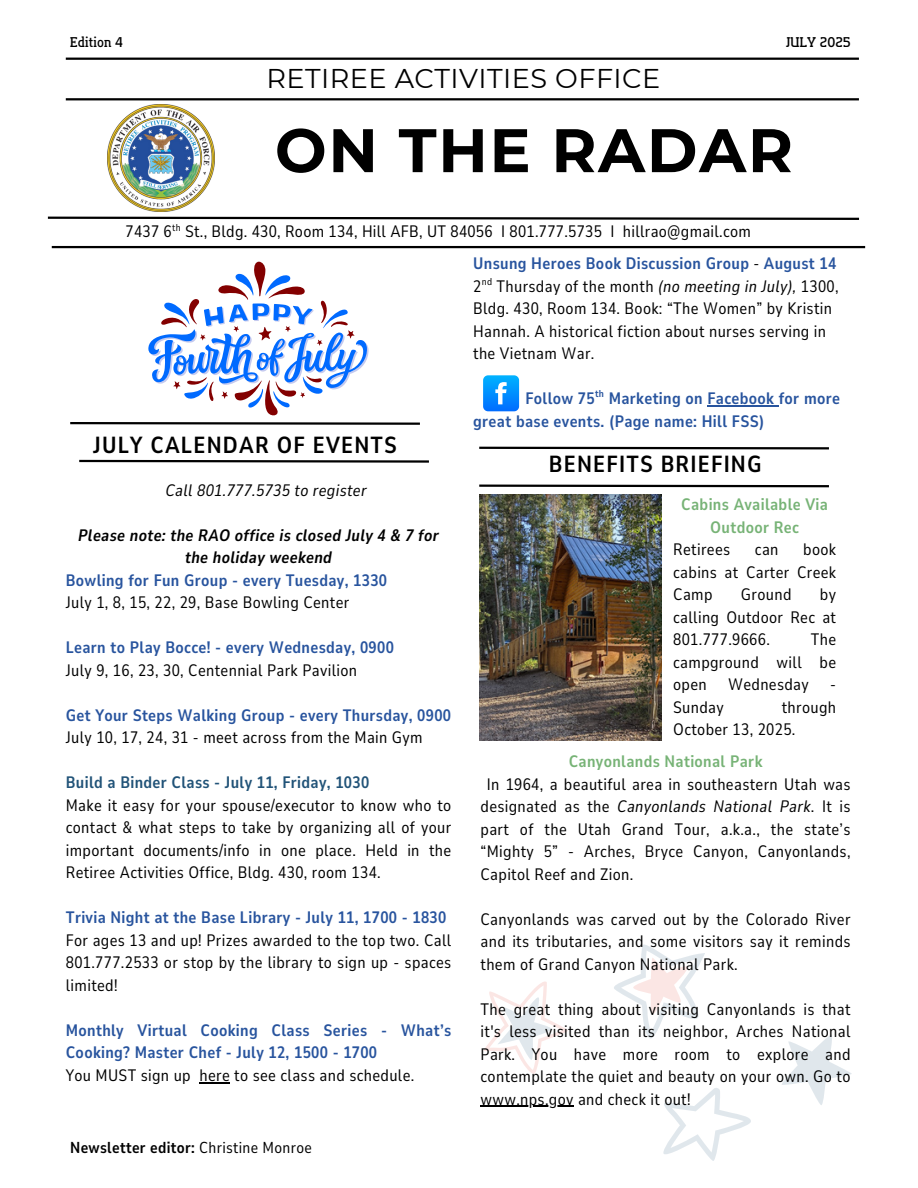
<style>
.page{position:relative;width:918px;height:1188px;background:#fff}
.page>*{position:absolute;margin:0;border:0;box-sizing:border-box;transform-origin:0 0}
.t1{font:700 61.35px "Montserrat";letter-spacing:.025em;color:#000}
.t2{font:27.15px "Montserrat";letter-spacing:.015em;color:#000}
.t3{font:700 23.1px "Nunito Sans 10 pt Condensed";letter-spacing:.05em;color:#000}
.t4{font:16.5px/22.5px "Nunito Sans 10 pt Condensed";letter-spacing:.02em;color:#000;text-align:justify}
.t5{font:700 16.5px/22.5px "Nunito Sans 10 pt Condensed";letter-spacing:.02em;color:#28549e}
.t6{font:italic 16.5px "Nunito Sans 10 pt Condensed";letter-spacing:.02em;color:#000}
.t7{font:italic 700 16.5px "Nunito Sans 10 pt Condensed";letter-spacing:.02em;color:#000}
.t8{font:700 16.5px/22.5px "Nunito Sans 10 pt Condensed";letter-spacing:.02em;color:#77b376;text-align:center}
.t9{font:700 15.75px "Nunito Sans 10 pt Condensed";letter-spacing:.02em;color:#000}
.t10{font:14.1px "Flatory Slab 500 Semi Cond";letter-spacing:.015em;color:#000}
.t11{font:9.9px "Nunito Sans 10 pt Condensed";color:#000}
.t12{font:700 9.9px "Nunito Sans 10 pt Condensed";color:#28549e}
.s1{font-weight:700;color:#28549e}
.s2{font-style:italic}
.s3{font-weight:400;color:#000}
.s4{font-weight:700;color:#215378}
.s5{font-weight:400}
.s6{font-style:normal}
</style>
<div class="page">
<hr style="left:66px;top:58px;width:793px;height:2px;background:#000">
<hr style="left:66px;top:98px;width:793px;height:2px;background:#000">
<svg style="left:47px;top:216px;width:813px;height:4px"></svg>
<hr style="left:52px;top:246px;width:813px;height:2px;background:#000">
<img style="left:108px;top:105px;width:107px;height:107px">
<svg style="left:79px;top:459px;width:350px;height:4px"></svg>
<svg style="left:479px;top:446px;width:350px;height:4px"></svg>
<svg style="left:479px;top:484px;width:350px;height:4px"></svg>
<svg style="left:483px;top:375px;width:36px;height:36px"></svg>
<img style="left:479px;top:494px;width:182px;height:246px">
<svg style="left:663px;top:1088px;width:88px;height:73px"></svg>
<svg style="left:782px;top:1035px;width:70px;height:70px"></svg>
<svg style="left:614px;top:944px;width:91px;height:95px"></svg>
<svg style="left:484px;top:981px;width:84px;height:93px"></svg>
<svg style="left:70px;top:262px;width:350px;height:163px"></svg>
<hr style="left:199px;top:1082px;width:31px;height:1px;background:#000">
<hr style="left:707px;top:405px;width:72px;height:1px;background:#28549e">
<hr style="left:481px;top:1106px;width:93px;height:1px;background:#000">
<p class="t10" style="left:70px;top:34px;width:54px">Edition 4</p>
<p class="t10" style="left:786px;top:34px;width:66px">JULY 2025</p>
<p class="t2" style="left:267px;top:61px;width:395px">RETIREE ACTIVITIES OFFICE</p>
<h1 class="t1" style="left:275px;top:113px;width:520px">ON THE RADAR</h1>
<p class="t11" style="left:172px;top:221px;width:10px">th</p>
<p class="t4" style="left:126px;top:221px;width:627px">7437 6 St., Bldg. 430, Room 134, Hill AFB, UT 84056 I 801.777.5735 I hillrao@gmail.com</p>
<p class="t4" style="left:473px;top:253px;width:367px;text-align:left"><span class="s1">Unsung Heroes Book Discussion Group</span> - <span class="s1">August 14<br></span>2 Thursday of the month <span class="s2">(no meeting in July),</span> 1300, Bldg. 430, Room 134. Book: “The Women” by Kristin Hannah. A historical fiction about nurses serving in the Vietnam War.</p>
<p class="t11" style="left:482px;top:275px;width:12px">nd</p>
<h6 class="t3" style="left:93px;top:430px;width:305px">JULY CALENDAR OF EVENTS</h6>
<p class="t6" style="left:166px;top:479px;width:203px">Call 801.777.5735 to register</p>
<h3 class="t7" style="left:78px;top:524px;width:362px">Please note: the RAO office is closed July 4 &amp; 7 for</h3>
<h3 class="t7" style="left:185px;top:547px;width:148px">the holiday weekend</h3>
<h3 class="t5" style="left:66px;top:569px;width:323px">Bowling for Fun Group - every Tuesday, 1330</h3>
<p class="t4" style="left:66px;top:592px;width:285px">July 1, 8, 15, 22, 29, Base Bowling Center</p>
<p class="t5" style="left:66px;top:637px;width:330px">Learn to Play Bocce! - every Wednesday, 0900<br><span class="s3">July 9, 16, 23, 30, Centennial Park Pavilion</span></p>
<h5 class="t5" style="left:66px;top:704px;width:387px">Get Your Steps Walking Group - every Thursday, 0900<br><span class="s3">July 10, 17, 24, 31 - meet across from the Main Gym</span></h5>
<h5 class="t4" style="left:66px;top:772px;width:387px;text-align:left"><span class="s4">Build a Binder Class - July 11, Friday, 1030<br></span>Make it easy for your spouse/executor to know who to contact &amp; what steps to take by organizing all of your important documents/info in one place. Held in the Retiree Activities Office, Bldg. 430, room 134.</h5>
<h5 class="t4" style="left:66px;top:907px;width:387px;text-align:left"><span class="s1">Trivia Night at the Base Library - July 11, 1700 - 1830<br></span>For ages 13 and up! Prizes awarded to the top two. Call 801.777.2533 or stop by the library to sign up - spaces limited!</h5>
<h5 class="t5" style="left:66px;top:1019px;width:387px">Monthly Virtual Cooking Class Series - What’s<br>Cooking? Master Chef - July 12, 1500 - 1700<br><span class="s3">You MUST sign up here to see class and schedule.</span></h5>
<p class="t9" style="left:70px;top:1137px;width:243px">Newsletter editor: <span class="s5">Christine Monroe</span></p>
<p class="t12" style="left:595px;top:387px;width:11px">th</p>
<p class="t5" style="left:473px;top:388px;width:368px;text-indent:52px">Follow 75 Marketing on Facebook for more great base events. (Page name: Hill FSS)</p>
<p class="t3" style="left:549px;top:449px;width:214px">BENEFITS BRIEFING</p>
<p class="t8" style="left:681px;top:494px;width:148px">Cabins Available Via<br>Outdoor Rec</p>
<p class="t4" style="left:673px;top:539px;width:59px">Retirees</p>
<p class="t4" style="left:755px;top:539px;width:25px">can</p>
<p class="t4" style="left:673px;top:539px;width:164px;text-indent:130px">book cabins at Carter Creek Camp</p>
<p class="t4" style="left:741px;top:584px;width:52px">Ground</p>
<p class="t4" style="left:673px;top:584px;width:164px;text-indent:147px">by calling Outdoor Rec at 801.777.9666.</p>
<p class="t4" style="left:673px;top:629px;width:164px;text-indent:138px">The campground will be open</p>
<p class="t4" style="left:728px;top:674px;width:82px">Wednesday</p>
<p class="t4" style="left:830px;top:674px;width:7px">-</p>
<p class="t4" style="left:673px;top:696px;width:52px">Sunday</p>
<p class="t4" style="left:673px;top:696px;width:164px;text-indent:109px">through<br>October 13, 2025.</p>
<h5 class="t8" style="left:569px;top:750px;width:195px">Canyonlands National Park</h5>
<h5 class="t4" style="left:487px;top:773px;width:365px">In 1964, a beautiful area in southeastern Utah was</h5>
<h5 class="t6" style="left:481px;top:795px;width:372px"><span class="s6">designated as the</span> Canyonlands National Park<span class="s6">. It is</span></h5>
<h5 class="t4" style="left:481px;top:818px;width:372px">part of the Utah Grand Tour, a.k.a., the state’s</h5>
<h5 class="t4" style="left:481px;top:840px;width:372px">“Mighty 5” - Arches, Bryce Canyon, Canyonlands,</h5>
<h5 class="t4" style="left:481px;top:863px;width:154px">Capitol Reef and Zion.</h5>
<h5 class="t4" style="left:481px;top:908px;width:372px">Canyonlands was carved out by the Colorado River and its tributaries, and some visitors say it reminds them of Grand Canyon National Park.</h5>
<h5 class="t4" style="left:481px;top:998px;width:372px">The great thing about visiting Canyonlands is that it's less visited than its neighbor, Arches National Park. You have more room to explore and contemplate the quiet and beauty on your own. Go to</h5>
<h5 class="t4" style="left:481px;top:1088px;width:212px">www.nps.gov and check it out!</h5>
</div>
